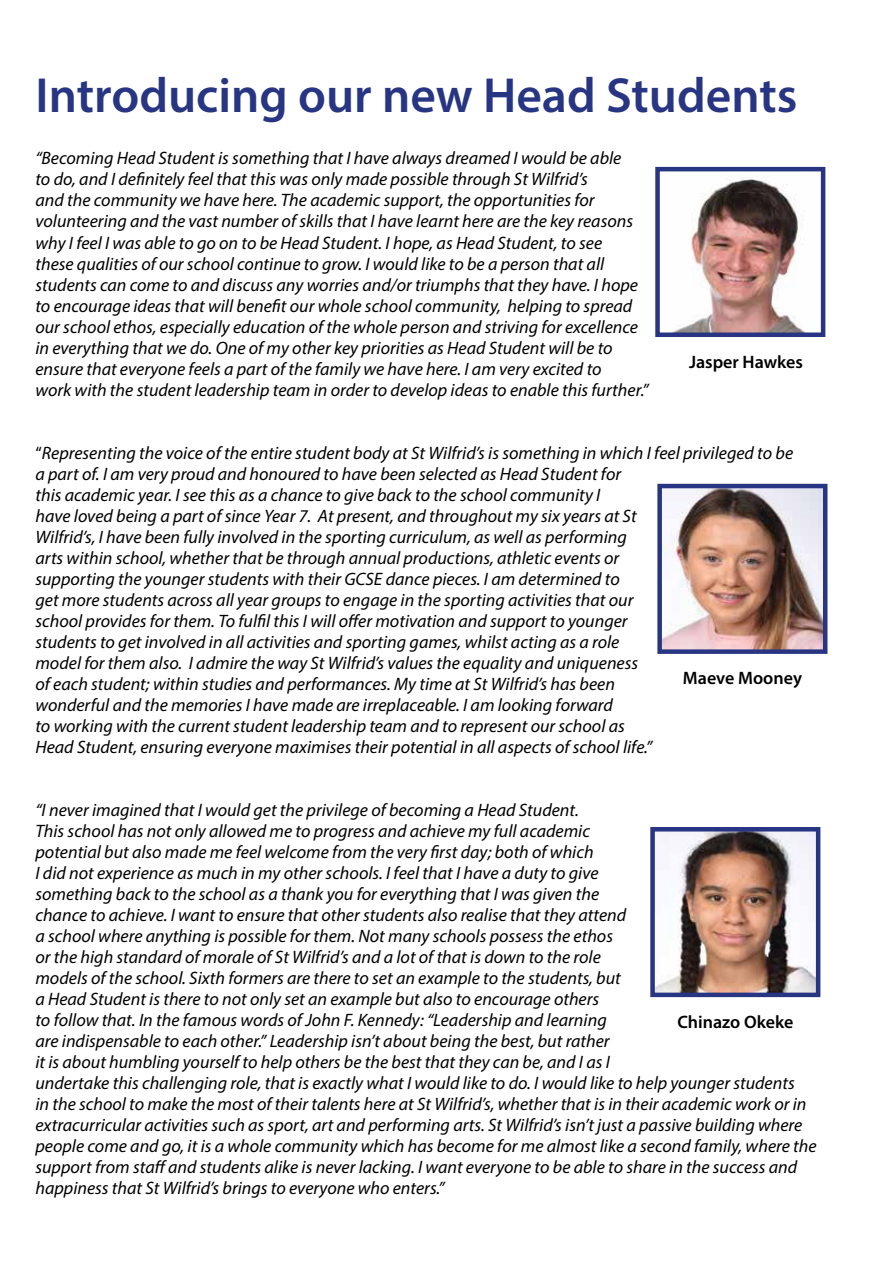
<style>
.page{position:relative;width:893px;height:1263px;background:#fff}
.page>*{position:absolute;margin:0;border:0;box-sizing:border-box;transform-origin:0 0}
.t1{font:600 49.5px "Myriad Pro";color:#283583}
.t2{font:italic 18px/21px "Myriad Pro";color:#000}
.t3{font:600 18px "Myriad Pro";color:#000}
.s1{font-style:normal}
</style>
<div class="page">
<img style="left:673px;top:179px;width:132px;height:153px">
<div style="left:655px;top:167px;width:170px;height:170px;border:4px solid #283583"></div>
<img style="left:663px;top:489px;width:159px;height:160px">
<div style="left:657px;top:484px;width:170px;height:170px;border:4px solid #283583"></div>
<img style="left:655px;top:832px;width:160px;height:160px">
<div style="left:650px;top:827px;width:170px;height:170px;border:4px solid #283583"></div>
<h1 class="t1" style="left:35px;top:63px;width:763px">Introducing our new Head Students</h1>
<p class="t2" style="left:35px;top:148px;width:615px">“Becoming Head Student is something that I have always dreamed I would be able<br>to do, and I definitely feel that this was only made possible through St Wilfrid’s<br>and the community we have here. The academic support, the opportunities for volunteering and the vast number of skills that I have learnt here are the key reasons why I feel I was able to go on to be Head Student. I hope, as Head Student, to see<br>these qualities of our school continue to grow. I would like to be a person that all students can come to and discuss any worries and/or triumphs that they have. I hope to encourage ideas that will benefit our whole school community, helping to spread our school ethos, especially education of the whole person and striving for excellence in everything that we do. One of my other key priorities as Head Student will be to ensure that everyone feels a part of the family we have here. I am very excited to<br>work with the student leadership team in order to develop ideas to enable this further.”</p>
<p class="t3" style="left:689px;top:350px;width:115px">Jasper Hawkes</p>
<p class="t2" style="left:35px;top:442px;width:759px"><span class="s1">“</span>Representing the voice of the entire student body at St Wilfrid’s is something in which I feel privileged to be a part of. I am very proud and honoured to have been selected as Head Student for<br>this academic year. I see this as a chance to give back to the school community I<br>have loved being a part of since Year 7. At present, and throughout my six years at St<br>Wilfrid’s, I have been fully involved in the sporting curriculum, as well as performing<br>arts within school, whether that be through annual productions, athletic events or<br>supporting the younger students with their GCSE dance pieces. I am determined to<br>get more students across all year groups to engage in the sporting activities that our<br>school provides for them. To fulfil this I will offer motivation and support to younger<br>students to get involved in all activities and sporting games, whilst acting as a role<br>model for them also. I admire the way St Wilfrid’s values the equality and uniqueness<br>of each student; within studies and performances. My time at St Wilfrid’s has been<br>wonderful and the memories I have made are irreplaceable. I am looking forward<br>to working with the current student leadership team and to represent our school as<br>Head Student, ensuring everyone maximises their potential in all aspects of school life.”</p>
<p class="t3" style="left:683px;top:667px;width:121px">Maeve Mooney</p>
<p class="t2" style="left:35px;top:799px;width:783px">“I never imagined that I would get the privilege of becoming a Head Student.<br>This school has not only allowed me to progress and achieve my full academic<br>potential but also made me feel welcome from the very first day; both of which<br>I did not experience as much in my other schools. I feel that I have a duty to give<br>something back to the school as a thank you for everything that I was given the<br>chance to achieve. I want to ensure that other students also realise that they attend<br>a school where anything is possible for them. Not many schools possess the ethos<br>or the high standard of morale of St Wilfrid’s and a lot of that is down to the role<br>models of the school. Sixth formers are there to set an example to the students, but<br>a Head Student is there to not only set an example but also to encourage others<br>to follow that. In the famous words of John F. Kennedy: “Leadership and learning<br>are indispensable to each other.” Leadership isn’t about being the best, but rather<br>it is about humbling yourself to help others be the best that they can be, and I as I<br>undertake this challenging role, that is exactly what I would like to do. I would like to help younger students<br>in the school to make the most of their talents here at St Wilfrid’s, whether that is in their academic work or in extracurricular activities such as sport, art and performing arts. St Wilfrid’s isn’t just a passive building where people come and go, it is a whole community which has become for me almost like a second family, where the support from staff and students alike is never lacking. I want everyone to be able to share in the success and happiness that St Wilfrid’s brings to everyone who enters.”</p>
<p class="t3" style="left:677px;top:1010px;width:118px">Chinazo Okeke</p>
</div>
